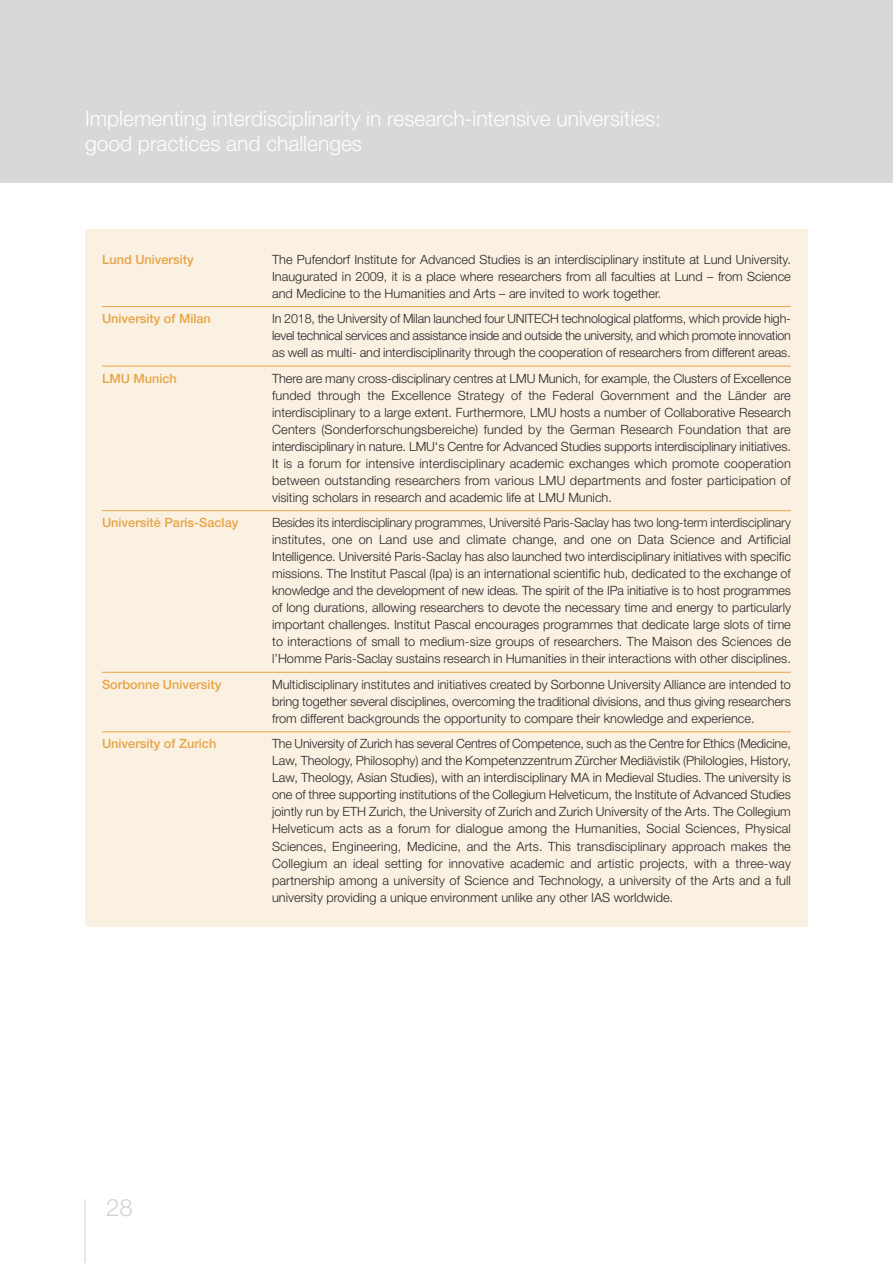
<style>
.page{position:relative;width:893px;height:1263px;background:#fff}
.page>*{position:absolute;margin:0;border:0;box-sizing:border-box;transform-origin:0 0}
.t1{font:300 24px "Helvetica Neue LT Std";color:#d4d3d4}
.t2{font:300 21px/25.2px "Helvetica Neue LT Std";color:#fff}
.t3{font:300 12.75px/17px "Helvetica Neue LT Std";color:#272526;text-align:justify}
.t4{font:500 12.75px "Helvetica Neue LT Std";color:#e6a445}
.s1{color:rgb(39 37 38/.98)}
</style>
<div class="page">
<div style="left:0;top:0;width:893px;height:183px;background:#d8d8d8"></div>
<hr style="left:85px;top:1199px;width:1px;height:64px;background:#d4d3d4">
<div style="left:85px;top:230px;width:723px;height:697px;background:#fbf1e3"></div>
<hr style="left:102px;top:306px;width:689px;height:1px;background:#e6a445">
<hr style="left:102px;top:366px;width:689px;height:1px;background:#e6a445">
<hr style="left:102px;top:510px;width:689px;height:1px;background:#e6a445">
<hr style="left:102px;top:672px;width:689px;height:1px;background:#e6a445">
<hr style="left:102px;top:731px;width:689px;height:1px;background:#e6a445">
<p class="t2" style="left:85px;top:108px;width:577px">Implementing interdisciplinarity in research-intensive universities: good practices and challenges</p>
<p class="t4" style="left:102px;top:255px;width:93px">Lund University</p>
<p class="t3" style="left:272px;top:252px;width:520px">The Pufendorf Institute for Advanced Studies is an interdisciplinary institute at Lund University.<br>Inaugurated in 2009, it is a place where researchers from all faculties at Lund – from Science and Medicine to the Humanities and Arts – are invited to work together.</p>
<p class="t4" style="left:102px;top:314px;width:110px">University of Milan</p>
<p class="t3" style="left:272px;top:311px;width:520px">In 2018, the University of Milan launched four UNITECH technological platforms, which provide high&shy;level technical services and assistance inside and outside the university, and which promote innovation as well as multi- and interdisciplinarity through the cooperation of researchers from different areas.</p>
<p class="t4" style="left:102px;top:374px;width:76px">LMU Munich</p>
<p class="t3" style="left:272px;top:371px;width:520px">There are many cross-disciplinary centres at LMU Munich, for example, the Clusters of Excellence funded through the Excellence Strategy of the Federal Government and the Länder are interdisciplinary to a large extent. Furthermore, LMU hosts a number of Collaborative Research Centers (Sonderforschungsbereiche) funded by the German Research Foundation that are interdisciplinary in nature. LMU‘s Centre for Advanced Studies supports interdisciplinary initiatives.<br>It is a forum for intensive interdisciplinary academic exchanges which promote cooperation between outstanding researchers from various LMU departments and foster participation of visiting scholars in research and academic life at LMU Munich.</p>
<p class="t4" style="left:102px;top:518px;width:138px">Université Paris-Saclay</p>
<p class="t3" style="left:272px;top:516px;width:520px"><span class="s1">Besides its interdisciplinary programmes, Université Paris-Saclay has two long-term interdisciplinary </span>institutes, one on Land use and climate change, and one on Data Science and Artificial Intelligence. Université Paris-Saclay has also launched two interdisciplinary initiatives with specific missions. The Institut Pascal (Ipa) is an international scientific hub, dedicated to the exchange of knowledge and the development of new ideas. The spirit of the IPa initiative is to host programmes of long durations, allowing researchers to devote the necessary time and energy to particularly important challenges. Institut Pascal encourages programmes that dedicate large slots of time to interactions of small to medium-size groups of researchers. The Maison des Sciences de l’Homme Paris-Saclay sustains research in Humanities in their interactions with other disciplines.</p>
<p class="t4" style="left:102px;top:680px;width:121px">Sorbonne University</p>
<p class="t3" style="left:272px;top:677px;width:520px">Multidisciplinary institutes and initiatives created by Sorbonne University Alliance are intended to bring together several disciplines, overcoming the traditional divisions, and thus giving researchers from different backgrounds the opportunity to compare their knowledge and experience.</p>
<p class="t4" style="left:102px;top:739px;width:116px">University of Zurich</p>
<p class="t3" style="left:272px;top:737px;width:520px">The University of Zurich has several Centres of Competence, such as the Centre for Ethics (Medicine, Law, Theology, Philosophy) and the Kompetenzzentrum Zürcher Mediävistik (Philologies, History, Law, Theology, Asian Studies), with an interdisciplinary MA in Medieval Studies. The university is one of three supporting institutions of the Collegium Helveticum, the Institute of Advanced Studies jointly run by ETH Zurich, the University of Zurich and Zurich University of the Arts. The Collegium Helveticum acts as a forum for dialogue among the Humanities, Social Sciences, Physical Sciences, Engineering, Medicine, and the Arts. This transdisciplinary approach makes the Collegium an ideal setting for innovative academic and artistic projects, with a three-way partnership among a university of Science and Technology, a university of the Arts and a full university providing a unique environment unlike any other IAS worldwide.</p>
<p class="t1" style="left:106px;top:1199px;width:28px">28</p>
</div>
